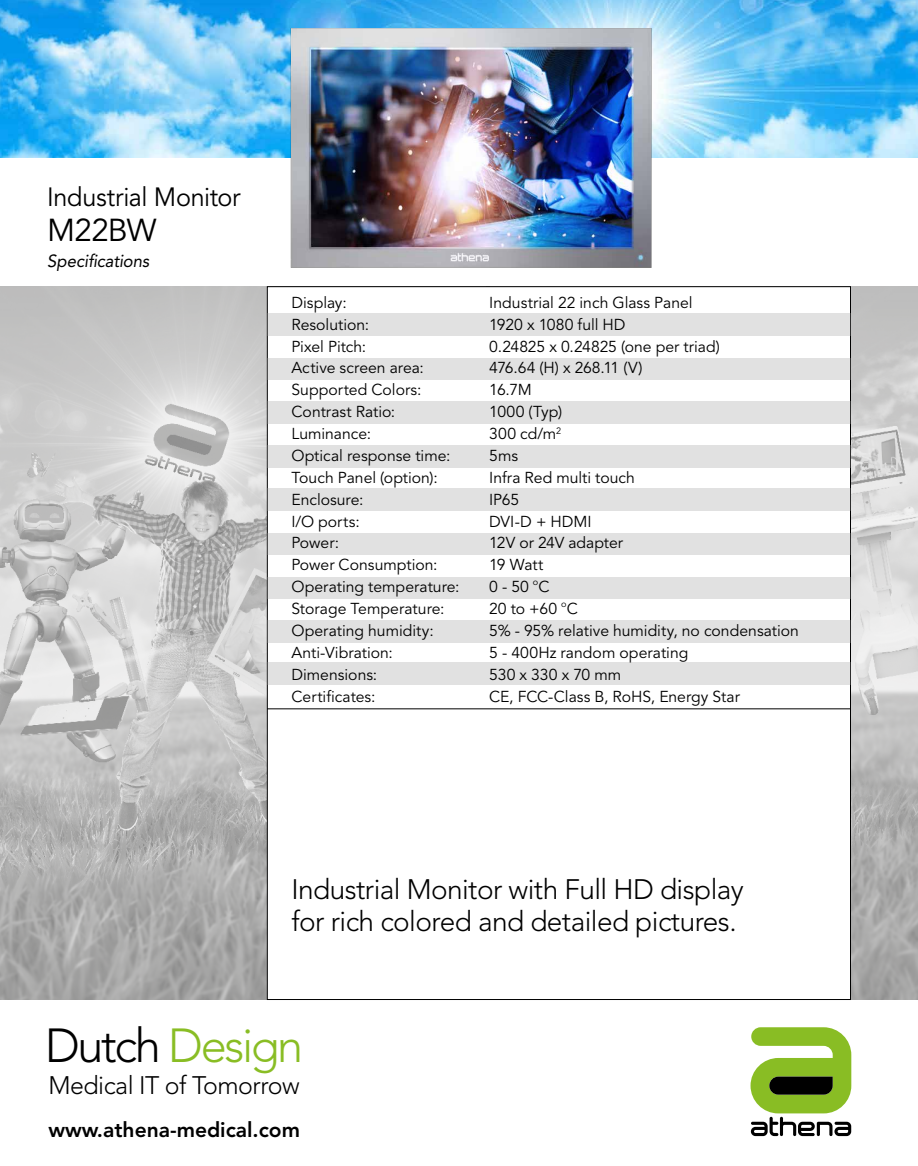
<style>
.page{position:relative;width:918px;height:1166px;background:#fff}
.page>*{position:absolute;margin:0;border:0;box-sizing:border-box;transform-origin:0 0}
.t1{font:300 47.43px "Avenir";letter-spacing:-.05em;color:#89bd24}
.t2{font:31.5px "Avenir";letter-spacing:-.03em;color:#000}
.t3{font:300 28px/31.5px "Avenir";letter-spacing:-.02em;color:#000}
.t4{font:26.25px "Avenir";letter-spacing:-.015em;color:#000;scale:.96 1}
.t5{font:300 25.2px "Avenir";letter-spacing:-.02em;color:#000}
.t6{font:800 21px "Avenir";color:#000}
.t7{font:italic 17.5px "Avenir";letter-spacing:-.005em;color:#000;scale:.96 1}
.t8{font:15.75px "Avenir";color:#000}
.t9{font:15.75px "Avenir";letter-spacing:-.035em;color:#000}
.s1{color:#000}
</style>
<div class="page">
<img style="left:850px;top:286px;width:68px;height:714px">
<img style="left:0;top:286px;width:267px;height:714px">
<img style="left:0;top:0;width:918px;height:158px">
<div style="left:267px;top:313px;width:583px;height:22px;background:#e1e1e1"></div>
<div style="left:267px;top:358px;width:583px;height:22px;background:#e1e1e1"></div>
<div style="left:267px;top:402px;width:583px;height:22px;background:#e1e1e1"></div>
<div style="left:267px;top:445px;width:583px;height:22px;background:#e1e1e1"></div>
<div style="left:267px;top:488px;width:583px;height:23px;background:#e1e1e1"></div>
<div style="left:267px;top:578px;width:583px;height:21px;background:#e1e1e1"></div>
<div style="left:267px;top:620px;width:583px;height:22px;background:#e1e1e1"></div>
<svg style="left:750px;top:1027px;width:101px;height:109px"></svg>
<div style="left:267px;top:663px;width:583px;height:22px;background:#e1e1e1"></div>
<div style="left:267px;top:533px;width:583px;height:21px;background:#e1e1e1"></div>
<hr style="left:267px;top:708px;width:584px;height:1px;background:#000">
<img style="left:276px;top:9px;width:393px;height:259px">
<h3 class="t4" style="left:47px;top:181px;width:203px">Industrial Monitor</h3>
<h2 class="t2" style="left:47px;top:211px;width:111px">M22BW</h2>
<p class="t7" style="left:47px;top:250px;width:108px">Specifications</p>
<p class="t8" style="left:291px;top:293px;width:57px">Display:</p>
<p class="t8" style="left:489px;top:293px;width:205px">Industrial 22 inch Glass Panel</p>
<p class="t8" style="left:291px;top:315px;width:79px">Resolution:</p>
<p class="t8" style="left:489px;top:315px;width:138px">1920 x 1080 full HD</p>
<p class="t8" style="left:291px;top:337px;width:76px">Pixel Pitch:</p>
<p class="t8" style="left:489px;top:337px;width:232px">0.24825 x 0.24825 (one per triad)</p>
<p class="t8" style="left:291px;top:359px;width:134px">Active screen area:</p>
<p class="t9" style="left:489px;top:359px;width:155px">476.64 (H) x 268.11 (V)</p>
<p class="t8" style="left:291px;top:381px;width:131px">Supported Colors:</p>
<p class="t8" style="left:489px;top:381px;width:44px">16.7M</p>
<p class="t8" style="left:291px;top:403px;width:105px">Contrast Ratio:</p>
<p class="t8" style="left:489px;top:403px;width:74px">1000 (Typ)</p>
<p class="t8" style="left:291px;top:425px;width:81px">Luminance:</p>
<p class="t8" style="left:489px;top:425px;width:73px">300 cd/m<sup>2</sup></p>
<p class="t8" style="left:291px;top:446px;width:161px">Optical response time:</p>
<p class="t8" style="left:489px;top:446px;width:30px">5ms</p>
<p class="t8" style="left:291px;top:468px;width:148px">Touch Panel (option):</p>
<p class="t8" style="left:489px;top:468px;width:147px">Infra Red multi touch</p>
<p class="t8" style="left:291px;top:490px;width:74px">Enclosure:</p>
<p class="t8" style="left:489px;top:490px;width:31px">IP65</p>
<p class="t8" style="left:291px;top:512px;width:70px">I/O ports:</p>
<p class="t8" style="left:489px;top:512px;width:104px">DVI-D + HDMI</p>
<p class="t8" style="left:291px;top:534px;width:49px">Power:</p>
<p class="t8" style="left:489px;top:534px;width:135px">12V or 24V adapter</p>
<p class="t8" style="left:291px;top:556px;width:147px">Power Consumption:</p>
<p class="t8" style="left:489px;top:556px;width:56px">19 Watt</p>
<p class="t8" style="left:291px;top:578px;width:170px">Operating temperature:</p>
<p class="t8" style="left:489px;top:578px;width:62px">0 - 50 <sup>o</sup>C</p>
<p class="t8" style="left:291px;top:600px;width:155px">Storage Temperature:</p>
<p class="t8" style="left:489px;top:600px;width:90px">20 to +60 <sup>o</sup>C</p>
<p class="t8" style="left:291px;top:621px;width:144px">Operating humidity:</p>
<p class="t8" style="left:489px;top:621px;width:311px">5% - 95% relative humidity, no condensation</p>
<p class="t8" style="left:291px;top:643px;width:103px">Anti-Vibration:</p>
<p class="t8" style="left:489px;top:643px;width:201px">5 - 400Hz random operating</p>
<p class="t8" style="left:291px;top:665px;width:87px">Dimensions:</p>
<p class="t8" style="left:489px;top:665px;width:133px">530 x 330 x 70 mm</p>
<p class="t8" style="left:291px;top:687px;width:86px">Certificates:</p>
<p class="t8" style="left:489px;top:687px;width:252px">CE, FCC-Class B, RoHS, Energy Star</p>
<h3 class="t3" style="left:291px;top:874px;width:454px">Industrial Monitor with Full HD display for rich colored and detailed pictures.</h3>
<h1 class="t1" style="left:45px;top:1018px;width:260px"><span class="s1">Dutch</span> Design</h1>
<h3 class="t5" style="left:48px;top:1070px;width:253px">Medical IT of Tomorrow</h3>
<h3 class="t6" style="left:48px;top:1118px;width:253px">www.athena-medical.com</h3>
</div>
